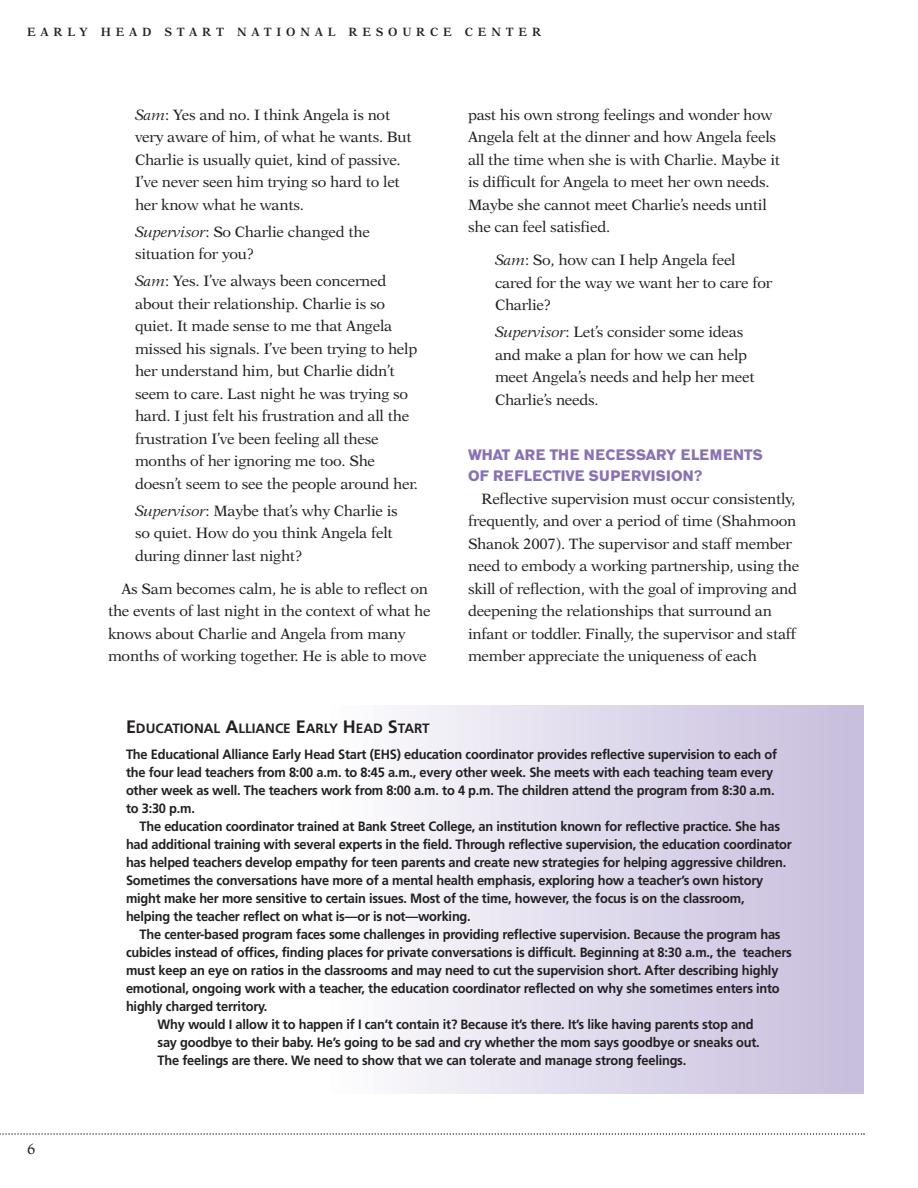
<style>
.page{position:relative;width:918px;height:1188px;background:#fff}
.page>*{position:absolute;margin:0;border:0;box-sizing:border-box;transform-origin:0 0}
.t1{font:15px/22.5px "New Aster";letter-spacing:-.015em;color:#231f20}
.t2{font:700 15px/21px "AG Old Face";letter-spacing:.02em;color:#8972b3}
.t3{font:700 13.5px "Frutiger";letter-spacing:-.015em;color:#231f20;scale:.95 1}
.t4{font:700 13.5px/26.7px "Frutiger";letter-spacing:-.015em;color:#231f20}
.t5{font:600 12px "New Aster";letter-spacing:.4em;color:#231f20}
.s1{font-style:italic}
.s2{font-size:18px}
</style>
<div class="page">
<div style="left:326px;top:705px;width:538px;height:389px;background:linear-gradient(to right,#fdfdfe,#c6bcdc)"></div>
<svg style="left:0;top:1133px;width:865px;height:2px"></svg>
<p class="t5" style="left:27px;top:27px;width:516px">EARLY HEAD START NATIONAL RESOURCE CENTER</p>
<p class="t1" style="left:135px;top:104px;width:278px"><span class="s1">Sam</span>: Yes and no. I think Angela is not very aware of him, of what he wants. But Charlie is usually quiet, kind of passive.<br>I’ve never seen him trying so hard to let her know what he wants.</p>
<p class="t1" style="left:135px;top:221px;width:236px"><span class="s1">Supervisor</span>: So Charlie changed the situation for you?</p>
<p class="t1" style="left:135px;top:271px;width:285px"><span class="s1">Sam</span>: Yes. I’ve always been concerned about their relationship. Charlie is so quiet. It made sense to me that Angela missed his signals. I’ve been trying to help her understand him, but Charlie didn’t seem to care. Last night he was trying so hard. I just felt his frustration and all the frustration I’ve been feeling all these months of her ignoring me too. She doesn’t seem to see the people around her.</p>
<p class="t1" style="left:135px;top:500px;width:264px"><span class="s1">Supervisor</span>: Maybe that’s why Charlie is so quiet. How do you think Angela felt during dinner last night?</p>
<p class="t1" style="left:108px;top:578px;width:324px;text-indent:14px">As Sam becomes calm, he is able to reflect on the events of last night in the context of what he knows about Charlie and Angela from many months of working together. He is able to move</p>
<p class="t1" style="left:468px;top:104px;width:314px">past his own strong feelings and wonder how Angela felt at the dinner and how Angela feels all the time when she is with Charlie. Maybe it is difficult for Angela to meet her own needs.<br>Maybe she cannot meet Charlie’s needs until she can feel satisfied.</p>
<p class="t1" style="left:495px;top:250px;width:279px"><span class="s1">Sam</span>: So, how can I help Angela feel cared for the way we want her to care for<br>Charlie?</p>
<p class="t1" style="left:495px;top:322px;width:261px"><span class="s1">Supervisor</span>: Let’s consider some ideas and make a plan for how we can help meet Angela’s needs and help her meet<br>Charlie’s needs.</p>
<h2 class="t2" style="left:468px;top:445px;width:296px">WHAT ARE THE NECESSARY ELEMENTS<br>OF REFLECTIVE SUPERVISION?</h2>
<p class="t1" style="left:468px;top:488px;width:333px;text-indent:14px">Reflective supervision must occur consistently, frequently, and over a period of time (Shahmoon Shanok 2007). The supervisor and staff member need to embody a working partnership, using the skill of reflection, with the goal of improving and deepening the relationships that surround an infant or toddler. Finally, the supervisor and staff member appreciate the uniqueness of each</p>
<p class="t1" style="left:27px;top:1139px;width:10px">6</p>
<p class="t4" style="left:126px;top:716px;width:653px"><span class="s2">E</span>DUCATIONAL <span class="s2">A</span>LLIANCE <span class="s2">E</span>ARLY <span class="s2">H</span>EAD <span class="s2">S</span>TART<br>The Educational Alliance Early Head Start (EHS) education coordinator provides reflective supervision to each of</p>
<p class="t3" style="left:126px;top:767px;width:683px">the four lead teachers from 8:00 a.m. to 8:45 a.m., every other week. She meets with each teaching team every</p>
<p class="t3" style="left:126px;top:785px;width:684px">other week as well. The teachers work from 8:00 a.m. to 4 p.m. The children attend the program from 8:30 a.m.</p>
<p class="t3" style="left:126px;top:803px;width:74px">to 3:30 p.m.</p>
<p class="t3" style="left:140px;top:821px;width:676px">The education coordinator trained at Bank Street College, an institution known for reflective practice. She has</p>
<p class="t3" style="left:126px;top:839px;width:702px">had additional training with several experts in the field. Through reflective supervision, the education coordinator</p>
<p class="t3" style="left:126px;top:857px;width:697px">has helped teachers develop empathy for teen parents and create new strategies for helping aggressive children.</p>
<p class="t3" style="left:126px;top:875px;width:672px">Sometimes the conversations have more of a mental health emphasis, exploring how a teacher’s own history</p>
<p class="t3" style="left:126px;top:893px;width:653px">might make her more sensitive to certain issues. Most of the time, however, the focus is on the classroom,</p>
<p class="t3" style="left:126px;top:911px;width:364px">helping the teacher reflect on what is—or is not—working.</p>
<p class="t3" style="left:140px;top:929px;width:676px">The center-based program faces some challenges in providing reflective supervision. Because the program has</p>
<p class="t3" style="left:126px;top:947px;width:702px">cubicles instead of offices, finding places for private conversations is difficult. Beginning at 8:30 a.m., the teachers</p>
<p class="t3" style="left:126px;top:965px;width:688px">must keep an eye on ratios in the classrooms and may need to cut the supervision short. After describing highly</p>
<p class="t3" style="left:126px;top:983px;width:690px">emotional, ongoing work with a teacher, the education coordinator reflected on why she sometimes enters into</p>
<p class="t3" style="left:126px;top:1001px;width:150px">highly charged territory.</p>
<p class="t3" style="left:158px;top:1019px;width:629px">Why would I allow it to happen if I can’t contain it? Because it’s there. It’s like having parents stop and</p>
<p class="t3" style="left:158px;top:1037px;width:636px">say goodbye to their baby. He’s going to be sad and cry whether the mom says goodbye or sneaks out.</p>
<p class="t3" style="left:158px;top:1055px;width:558px">The feelings are there. We need to show that we can tolerate and manage strong feelings.</p>
</div>
